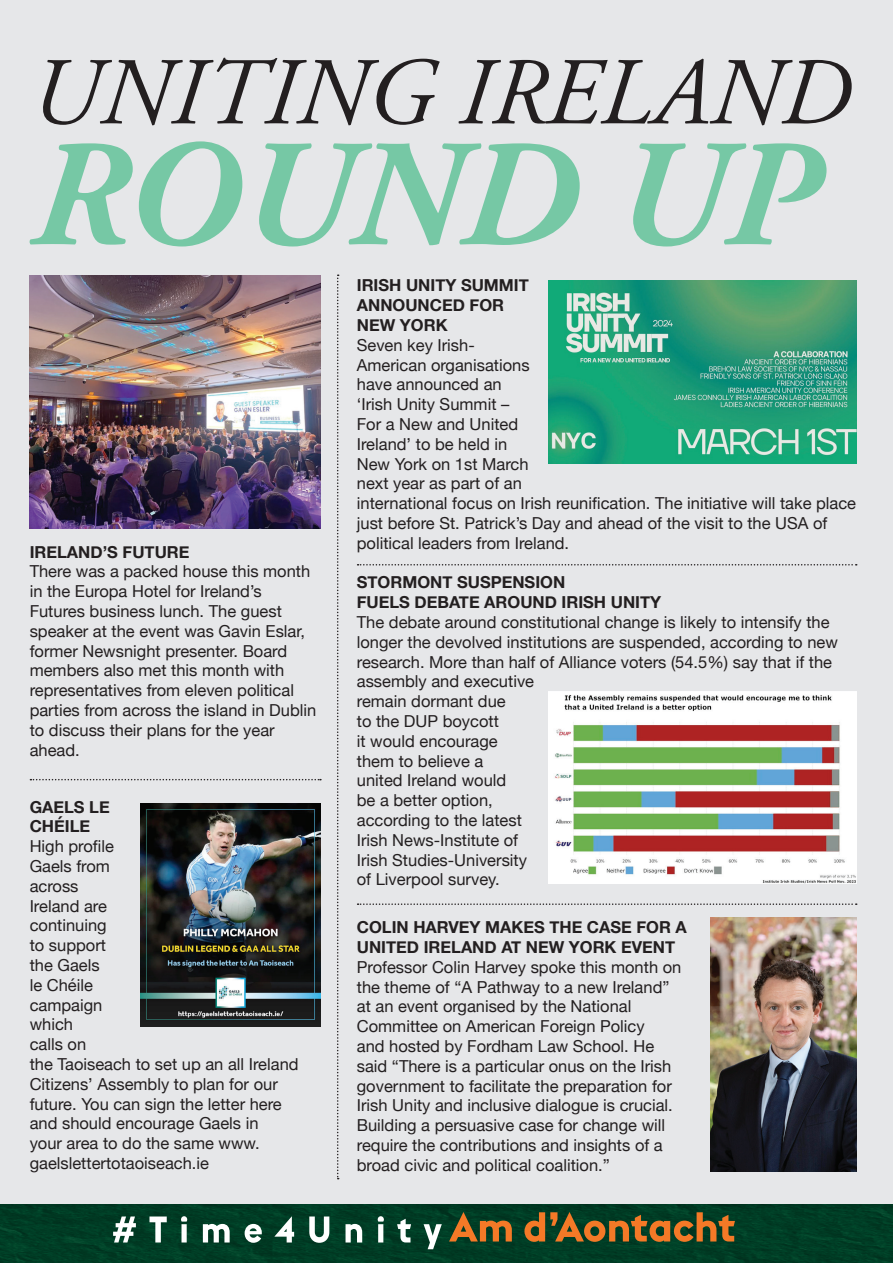
<style>
.page{position:relative;width:893px;height:1263px;background:#fff}
.page>*{position:absolute;margin:0;border:0;box-sizing:border-box;transform-origin:0 0}
.t1{font:italic 700 151.8px "Adobe Garamond Pro";color:#76c8a5}
.t2{font:italic 95.55px "Adobe Garamond Pro";color:#231f20}
.t3{font:16.5px/19.8px "Helvetica Neue";color:#231f20}
.t4{font:700 16.5px/19.8px "Helvetica Neue";color:#231f20}
</style>
<div class="page">
<img style="left:0;top:1203px;width:893px;height:60px">
<svg style="left:113px;top:1216px;width:329px;height:33px"></svg>
<svg style="left:449px;top:1212px;width:286px;height:30px;background:#635525"></svg>
<div style="left:0;top:0;width:893px;height:1203px;background:#e6e7e9"></div>
<img style="left:548px;top:281px;width:308px;height:182px">
<img style="left:548px;top:691px;width:308px;height:192px">
<img style="left:710px;top:917px;width:146px;height:254px">
<img style="left:30px;top:275px;width:291px;height:253px">
<img style="left:141px;top:804px;width:180px;height:222px">
<svg style="left:337px;top:274px;width:2px;height:905px"></svg>
<svg style="left:30px;top:779px;width:291px;height:1px"></svg>
<svg style="left:358px;top:564px;width:499px;height:1px"></svg>
<svg style="left:358px;top:903px;width:499px;height:2px"></svg>
<h2 class="t2" style="left:30px;top:36px;width:823px">UNITING IRELAND</h2>
<h1 class="t1" style="left:30px;top:108px;width:789px">ROUND UP</h1>
<p class="t4" style="left:30px;top:542px;width:161px">IRELAND’S FUTURE</p>
<p class="t3" style="left:30px;top:563px;width:288px">There was a packed house this month in the Europa Hotel for Ireland’s<br>Futures business lunch. The guest speaker at the event was Gavin Eslar, former Newsnight presenter. Board members also met this month with representatives from eleven political parties from across the island in Dublin to discuss their plans for the year ahead.</p>
<p class="t4" style="left:30px;top:797px;width:82px">GAELS LE<br>CHÉILE</p>
<p class="t3" style="left:30px;top:837px;width:270px">High profile<br>Gaels from<br>across<br>Ireland are<br>continuing<br>to support<br>the Gaels<br>le Chéile<br>campaign<br>which<br>calls on<br>the Taoiseach to set up an all Ireland<br>Citizens’ Assembly to plan for our future. You can sign the letter here and should encourage Gaels in<br>your area to do the same www. gaelslettertotaoiseach.ie</p>
<p class="t4" style="left:357px;top:276px;width:173px">IRISH UNITY SUMMIT<br>ANNOUNCED FOR<br>NEW YORK</p>
<p class="t3" style="left:357px;top:336px;width:501px">Seven key Irish-<br>American organisations<br>have announced an<br>‘Irish Unity Summit –<br>For a New and United<br>Ireland’ to be held in<br>New York on 1st March<br>next year as part of an<br>international focus on Irish reunification. The initiative will take place just before St. Patrick’s Day and ahead of the visit to the USA of political leaders from Ireland.</p>
<p class="t4" style="left:357px;top:573px;width:306px">STORMONT SUSPENSION<br>FUELS DEBATE AROUND IRISH UNITY</p>
<p class="t3" style="left:357px;top:613px;width:483px">The debate around constitutional change is likely to intensify the longer the devolved institutions are suspended, according to new research. More than half of Alliance voters (54.5%) say that if the assembly and executive<br>remain dormant due<br>to the DUP boycott<br>it would encourage<br>them to believe a<br>united Ireland would<br>be a better option,<br>according to the latest<br>Irish News-Institute of<br>Irish Studies-University<br>of Liverpool survey.</p>
<p class="t4" style="left:357px;top:918px;width:332px">COLIN HARVEY MAKES THE CASE FOR A<br>UNITED IRELAND AT NEW YORK EVENT</p>
<p class="t3" style="left:357px;top:958px;width:326px">Professor Colin Harvey spoke this month on the theme of “A Pathway to a new Ireland” at an event organised by the National Committee on American Foreign Policy<br>and hosted by Fordham Law School. He said “There is a particular onus on the Irish government to facilitate the preparation for Irish Unity and inclusive dialogue is crucial.<br>Building a persuasive case for change will require the contributions and insights of a broad civic and political coalition.”</p>
</div>
